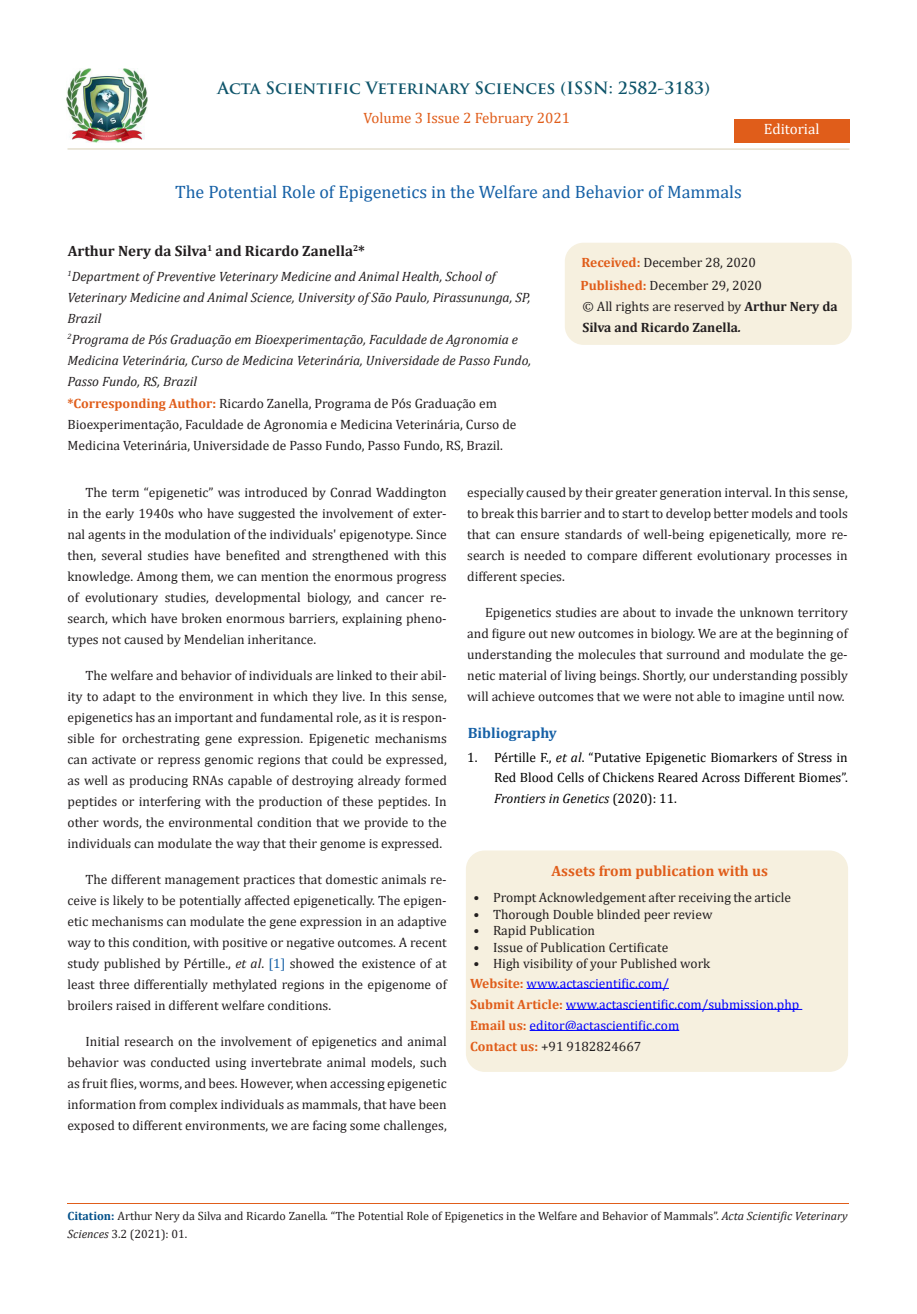
<style>
.page{position:relative;width:917px;height:1314px;background:#fff}
.page>*{position:absolute;margin:0;border:0;box-sizing:border-box;transform-origin:0 0}
.t1{font:18px "Cambria";color:#1560a6}
.t2{font:700 16.5px "Trajan Pro";color:#0e546a}
.t3{font:700 15px "Cambria";color:#231f20}
.t4{font:700 15px "Cambria";color:#e05d1a}
.t5{font:15px "Cambria";color:#e05d1a}
.t6{font:700 15px "Cambria";color:#1560a6}
.t7{font:15px "Cambria";color:#fff}
.t8{font:13.5px/21px "Cambria";color:#231f20;text-align:justify}
.t9{font:italic 13.5px/21px "Cambria";color:#231f20}
.t10{font:13.5px/20.2px "Cambria";color:#000;text-align:justify}
.t11{font:13.5px "Cambria";color:#00f}
.t12{font:700 13.5px/21px "Cambria";color:#231f20}
.t13{font:12px/18px "Cambria";color:#231f20}
.s1{font-weight:700;color:#e05d1a}
.s2{font-weight:400}
.s3{font-style:italic}
.s4{color:#1560a6}
.s5{font-weight:700;color:#035089}
</style>
<div class="page">
<img style="left:67px;top:68px;width:80px;height:74px">
<div style="left:734px;top:119px;width:115px;height:23px;background:#e05d1a"></div>
<div style="left:565px;top:243px;width:286px;height:101px;background:#f6f0df;border-radius:18px"></div>
<div style="left:565px;top:243px;width:286px;height:102px;border:2px solid #f6f0df;border-radius:18px"></div>
<div style="left:466px;top:851px;width:381px;height:220px;background:#f6f0df;border-radius:18px"></div>
<div style="left:466px;top:850px;width:382px;height:222px;border:2px solid #f6f0df;border-radius:18px"></div>
<hr style="left:526px;top:988px;width:143px;height:1px;background:#00f">
<hr style="left:566px;top:1009px;width:236px;height:1px;background:#00f">
<hr style="left:529px;top:1030px;width:150px;height:1px;background:#00f">
<hr style="left:67px;top:1203px;width:782px;height:1px;background:#e05d1a">
<hr style="left:67px;top:148px;width:782px;height:2px;background:#e5dfce">
<p class="t2" style="left:217px;top:77px;width:494px">Acta Scientific Veterinary Sciences (ISSN: 2582-3183)</p>
<p class="t5" style="left:363px;top:109px;width:208px">Volume 3 Issue 2 February 2021</p>
<p class="t1" style="left:175px;top:181px;width:568px">The Potential Role of Epigenetics in the Welfare and Behavior of Mammals</p>
<p class="t7" style="left:763px;top:120px;width:57px">Editorial</p>
<p class="t3" style="left:68px;top:241px;width:299px">Arthur Nery da Silva<sup>1</sup> and Ricardo Zanella<sup>2</sup>*</p>
<p class="t9" style="left:67px;top:265px;width:464px"><sup>1</sup>Department of Preventive Veterinary Medicine and Animal Health, School of<br>Veterinary Medicine and Animal Science, University of São Paulo, Pirassununga, SP,<br>Brazil</p>
<p class="t9" style="left:67px;top:328px;width:465px"><sup>2</sup>Programa de Pós Graduação em Bioexperimentação, Faculdade de Agronomia e<br>Medicina Veterinária, Curso de Medicina Veterinária, Universidade de Passo Fundo,<br>Passo Fundo, RS, Brazil</p>
<p class="t8" style="left:67px;top:393px;width:450px;text-align:left"><span class="s1">*Corresponding Author:</span> Ricardo Zanella, Programa de Pós Graduação em<br>Bioexperimentação, Faculdade de Agronomia e Medicina Veterinária, Curso de<br>Medicina Veterinária, Universidade de Passo Fundo, Passo Fundo, RS, Brazil.</p>
<p class="t8" style="left:581px;top:251px;width:176px"><span class="s1">Received:</span> December 28, 2020</p>
<p class="t8" style="left:580px;top:274px;width:183px"><span class="s1">Published:</span> December 29, 2020</p>
<p class="t12" style="left:582px;top:296px;width:257px"><span class="s2">© All rights are reserved by</span> Arthur Nery da<br>Silva and Ricardo Zanella<span class="s3">.</span></p>
<p class="t8" style="left:67px;top:481px;width:381px;text-indent:18px">The term “epigenetic” was introduced by Conrad Waddington in the early 1940s who have suggested the involvement of exter&shy;nal agents in the modulation of the individuals' epigenotype. Since then, several studies have benefited and strengthened with this knowledge. Among them, we can mention the enormous progress of evolutionary studies, developmental biology, and cancer re&shy;search, which have broken enormous barriers, explaining pheno&shy;types not caused by Mendelian inheritance.</p>
<p class="t8" style="left:67px;top:664px;width:381px;text-indent:18px">The welfare and behavior of individuals are linked to their abil&shy;ity to adapt to the environment in which they live. In this sense, epigenetics has an important and fundamental role, as it is respon&shy;sible for orchestrating gene expression. Epigenetic mechanisms can activate or repress genomic regions that could be expressed, as well as producing RNAs capable of destroying already formed peptides or interfering with the production of these peptides. In other words, the environmental condition that we provide to the individuals can modulate the way that their genome is expressed.</p>
<p class="t8" style="left:67px;top:868px;width:381px;text-indent:18px">The different management practices that domestic animals re&shy;ceive is likely to be potentially affected epigenetically. The epigen&shy;etic mechanisms can modulate the gene expression in an adaptive way to this condition, with positive or negative outcomes. A recent study published by Pértille., <span class="s3">et al</span>. <span class="s4">[1]</span> showed the existence of at least three differentially methylated regions in the epigenome of broilers raised in different welfare conditions.</p>
<p class="t8" style="left:67px;top:1030px;width:381px;text-indent:18px">Initial research on the involvement of epigenetics and animal behavior was conducted using invertebrate animal models, such as fruit flies, worms, and bees. However, when accessing epigenetic information from complex individuals as mammals, that have been exposed to different environments, we are facing some challenges,</p>
<p class="t8" style="left:467px;top:481px;width:382px">especially caused by their greater generation interval. In this sense, to break this barrier and to start to develop better models and tools that can ensure standards of well-being epigenetically, more re&shy;search is needed to compare different evolutionary processes in different species.</p>
<p class="t8" style="left:467px;top:601px;width:382px;text-indent:18px">Epigenetics studies are about to invade the unknown territory and figure out new outcomes in biology. We are at the beginning of understanding the molecules that surround and modulate the ge&shy;netic material of living beings. Shortly, our understanding possibly will achieve outcomes that we were not able to imagine until now.</p>
<p class="t6" style="left:468px;top:722px;width:91px">Bibliography</p>
<p class="t10" style="left:494px;top:747px;width:355px;text-indent:-27px">1. Pértille F., <span class="s3">et al</span>. “Putative Epigenetic Biomarkers of Stress in Red Blood Cells of Chickens Reared Across Different Biomes”.<br><span class="s3">Frontiers in Genetics</span> (2020): 11.</p>
<p class="t4" style="left:551px;top:861px;width:218px">Assets from publication with us</p>
<p class="t8" style="left:473px;top:887px;width:319px">• Prompt Acknowledgement after receiving the article</p>
<p class="t8" style="left:473px;top:903px;width:240px">• Thorough Double blinded peer review</p>
<p class="t8" style="left:473px;top:920px;width:123px">• Rapid Publication</p>
<p class="t8" style="left:473px;top:936px;width:196px">• Issue of Publication Certificate</p>
<p class="t8" style="left:473px;top:953px;width:238px">• High visibility of your Published work</p>
<p class="t11" style="left:470px;top:975px;width:200px"><span class="s1">Website:</span> www.actascientific.com/</p>
<p class="t11" style="left:470px;top:996px;width:330px"><span class="s1">Submit Article:</span> www.actascientific.com/submission.php</p>
<p class="t11" style="left:470px;top:1017px;width:210px"><span class="s1">Email us:</span> editor@actascientific.com</p>
<p class="t8" style="left:470px;top:1035px;width:173px"><span class="s1">Contact us:</span> +91 9182824667</p>
<p class="t13" style="left:67px;top:1207px;width:781px"><span class="s5">Citation:</span> Arthur Nery da Silva and Ricardo Zanella<span class="s3">.</span> “The Potential Role of Epigenetics in the Welfare and Behavior of Mammals”. <span class="s3">Acta Scientific Veterinary<br>Sciences</span> 3.2 (2021): 01.</p>
</div>
